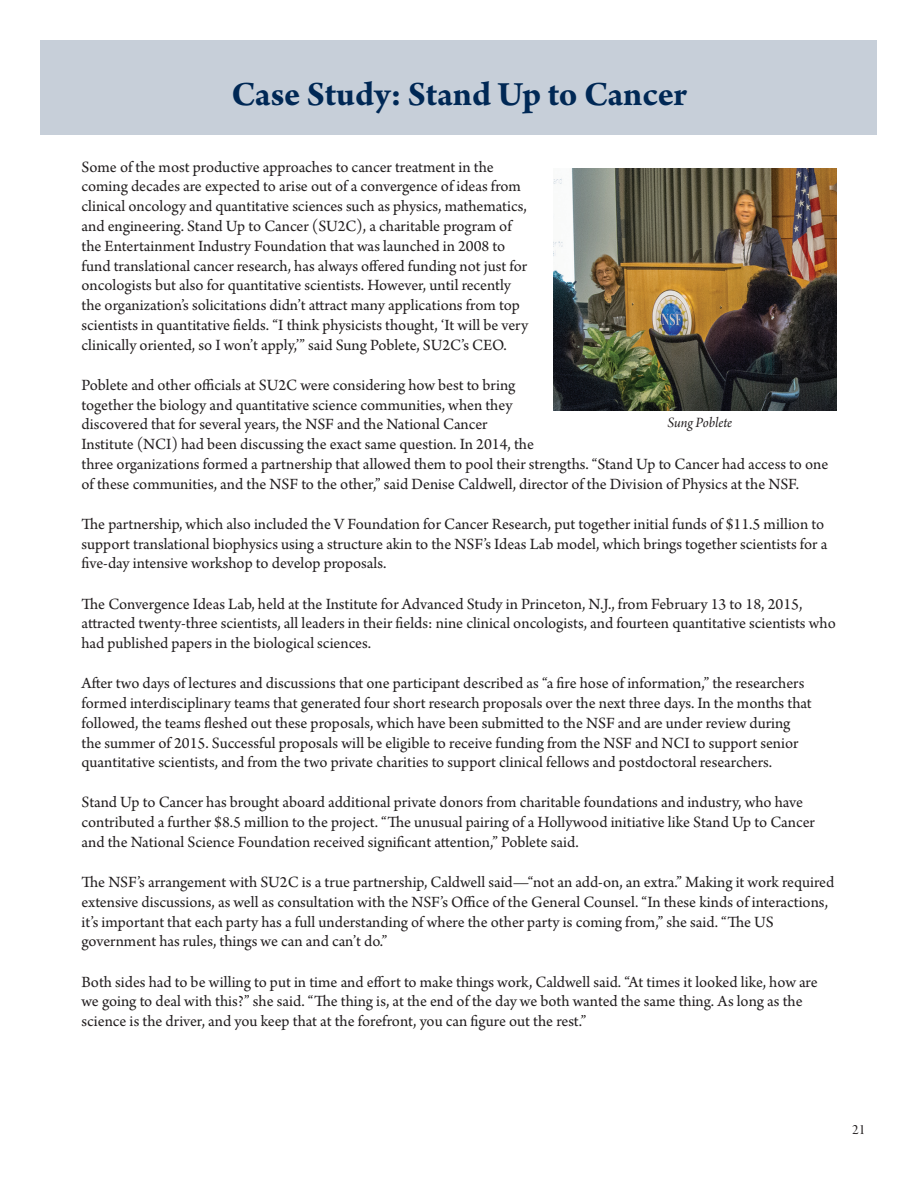
<style>
.page{position:relative;width:918px;height:1188px;background:#fff}
.page>*{position:absolute;margin:0;border:0;box-sizing:border-box;transform-origin:0 0}
.t1{font:700 36px "Arno Pro";letter-spacing:-.005em;color:#002855}
.t2{font:16.5px/19.8px "Arno Pro";color:#231f20}
.t3{font:15px "Arno Pro Italic Subhead";letter-spacing:-.005em;color:#231f20}
.t4{font:15px "Arno Pro Display";color:#231f20}
</style>
<div class="page">
<div style="left:40px;top:40px;width:838px;height:95px;background:#c7cfd9"></div>
<img style="left:554px;top:168px;width:283px;height:243px">
<p class="t1" style="left:231px;top:74px;width:457px">Case Study: Stand Up to Cancer</p>
<p class="t2" style="left:82px;top:158px;width:448px">Some of the most productive approaches to cancer treatment in the coming decades are expected to arise out of a convergence of ideas from clinical oncology and quantitative sciences such as physics, mathematics, and engineering. Stand Up to Cancer (SU2C), a charitable program of the Entertainment Industry Foundation that was launched in 2008 to fund translational cancer research, has always offered funding not just for oncologists but also for quantitative scientists. However, until recently the organization’s solicitations didn’t attract many applications from top scientists in quantitative fields. “I think physicists thought, ‘It will be very clinically oriented, so I won’t apply,’” said Sung Poblete, SU2C’s CEO.</p>
<p class="t2" style="left:82px;top:376px;width:748px">Poblete and other officials at SU2C were considering how best to bring<br>together the biology and quantitative science communities, when they<br>discovered that for several years, the NSF and the National Cancer<br>Institute (NCI) had been discussing the exact same question. In 2014, the<br>three organizations formed a partnership that allowed them to pool their strengths. “Stand Up to Cancer had access to one of these communities, and the NSF to the other,” said Denise Caldwell, director of the Division of Physics at the NSF.</p>
<p class="t2" style="left:82px;top:515px;width:747px">The partnership, which also included the V Foundation for Cancer Research, put together initial funds of $11.5 million to support translational biophysics using a structure akin to the NSF’s Ideas Lab model, which brings together scientists for a five-day intensive workshop to develop proposals.</p>
<p class="t2" style="left:82px;top:595px;width:756px">The Convergence Ideas Lab, held at the Institute for Advanced Study in Princeton, N.J., from February 13 to 18, 2015, attracted twenty-three scientists, all leaders in their fields: nine clinical oncologists, and fourteen quantitative scientists who had published papers in the biological sciences.</p>
<p class="t2" style="left:82px;top:674px;width:732px">After two days of lectures and discussions that one participant described as “a fire hose of information,” the researchers formed interdisciplinary teams that generated four short research proposals over the next three days. In the months that followed, the teams fleshed out these proposals, which have been submitted to the NSF and are under review during the summer of 2015. Successful proposals will be eligible to receive funding from the NSF and NCI to support senior quantitative scientists, and from the two private charities to support clinical fellows and postdoctoral researchers.</p>
<p class="t2" style="left:82px;top:793px;width:735px">Stand Up to Cancer has brought aboard additional private donors from charitable foundations and industry, who have contributed a further $8.5 million to the project. “The unusual pairing of a Hollywood initiative like Stand Up to Cancer and the National Science Foundation received significant attention,” Poblete said.</p>
<p class="t2" style="left:82px;top:873px;width:754px">The NSF’s arrangement with SU2C is a true partnership, Caldwell said—“not an add-on, an extra.” Making it work required extensive discussions, as well as consultation with the NSF’s Office of the General Counsel. “In these kinds of interactions, it’s important that each party has a full understanding of where the other party is coming from,” she said. “The US government has rules, things we can and can’t do.”</p>
<p class="t2" style="left:82px;top:973px;width:738px">Both sides had to be willing to put in time and effort to make things work, Caldwell said. “At times it looked like, how are we going to deal with this?” she said. “The thing is, at the end of the day we both wanted the same thing. As long as the science is the driver, and you keep that at the forefront, you can figure out the rest.”</p>
<p class="t3" style="left:668px;top:414px;width:66px">Sung Poblete</p>
<p class="t4" style="left:852px;top:1121px;width:15px">21</p>
</div>
